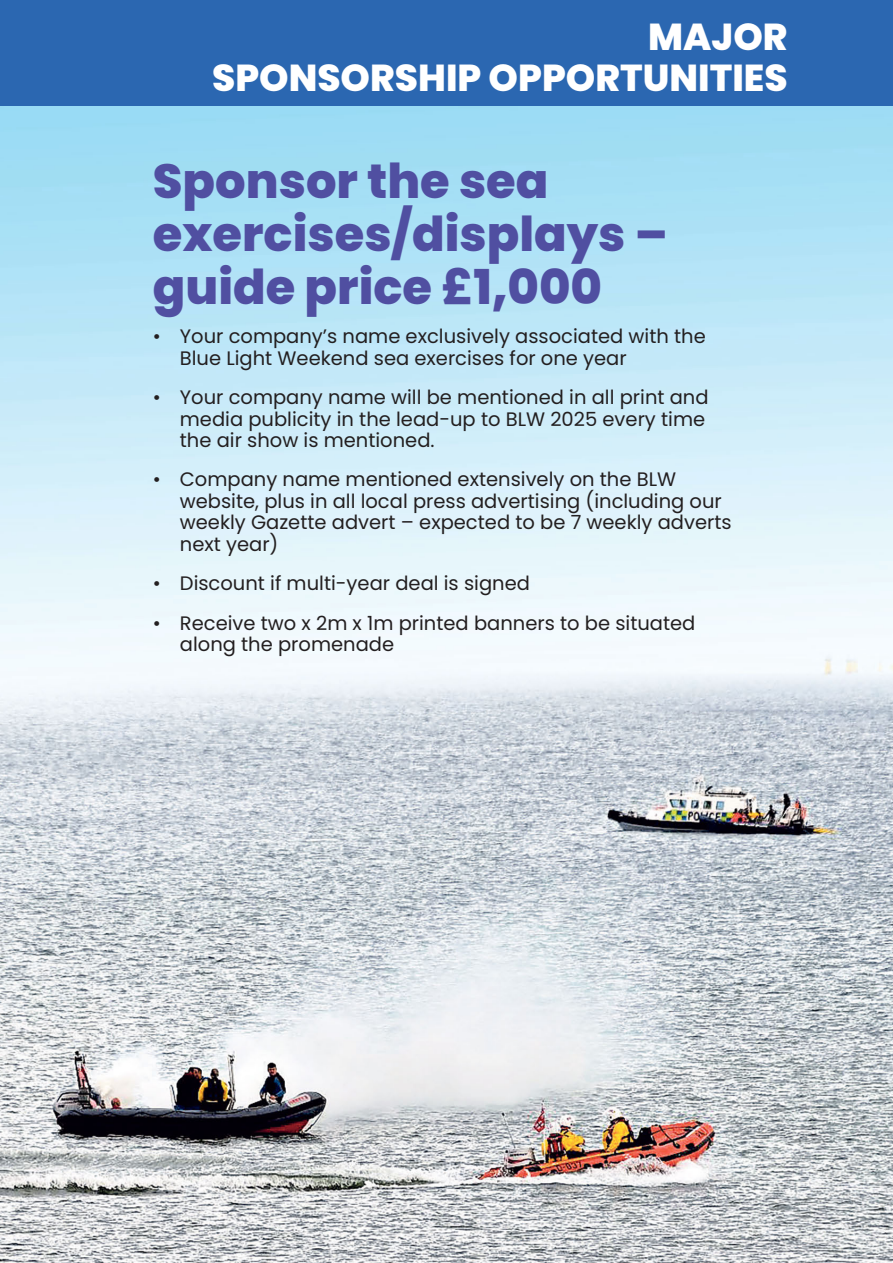
<style>
.page{position:relative;width:893px;height:1263px;background:#fff}
.page>*{position:absolute;margin:0;border:0;box-sizing:border-box;transform-origin:0 0}
.t1{font:800 48px/52.8px "Poppins";color:#504fa1}
.t2{font:800 37.5px/41.2px "Poppins";color:#fff;text-align:right}
.t3{font:19.5px/21.5px "Poppins";color:#231f20}
</style>
<div class="page">
<div style="left:0;top:0;width:893px;height:106px;background:#2b67b1"></div>
<img style="left:0;top:106px;width:893px;height:1157px">
<h2 class="t2" style="left:212px;top:16px;width:577px">MAJOR<br>SPONSORSHIP OPPORTUNITIES</h2>
<h1 class="t1" style="left:153px;top:155px;width:516px">Sponsor the sea exercises/displays – guide price £1,000</h1>
<p class="t3" style="left:180px;top:326px;width:527px;text-indent:-27px">• Your company’s name exclusively associated with the<br>Blue Light Weekend sea exercises for one year</p>
<p class="t3" style="left:180px;top:386px;width:530px;text-indent:-27px">• Your company name will be mentioned in all print and media publicity in the lead-up to BLW 2025 every time the air show is mentioned.</p>
<p class="t3" style="left:180px;top:469px;width:553px;text-indent:-27px">• Company name mentioned extensively on the BLW website, plus in all local press advertising (including our weekly Gazette advert – expected to be 7 weekly adverts next year)</p>
<p class="t3" style="left:153px;top:573px;width:379px">• Discount if multi-year deal is signed</p>
<p class="t3" style="left:180px;top:612px;width:517px;text-indent:-27px">• Receive two x 2m x 1m printed banners to be situated along the promenade</p>
</div>
